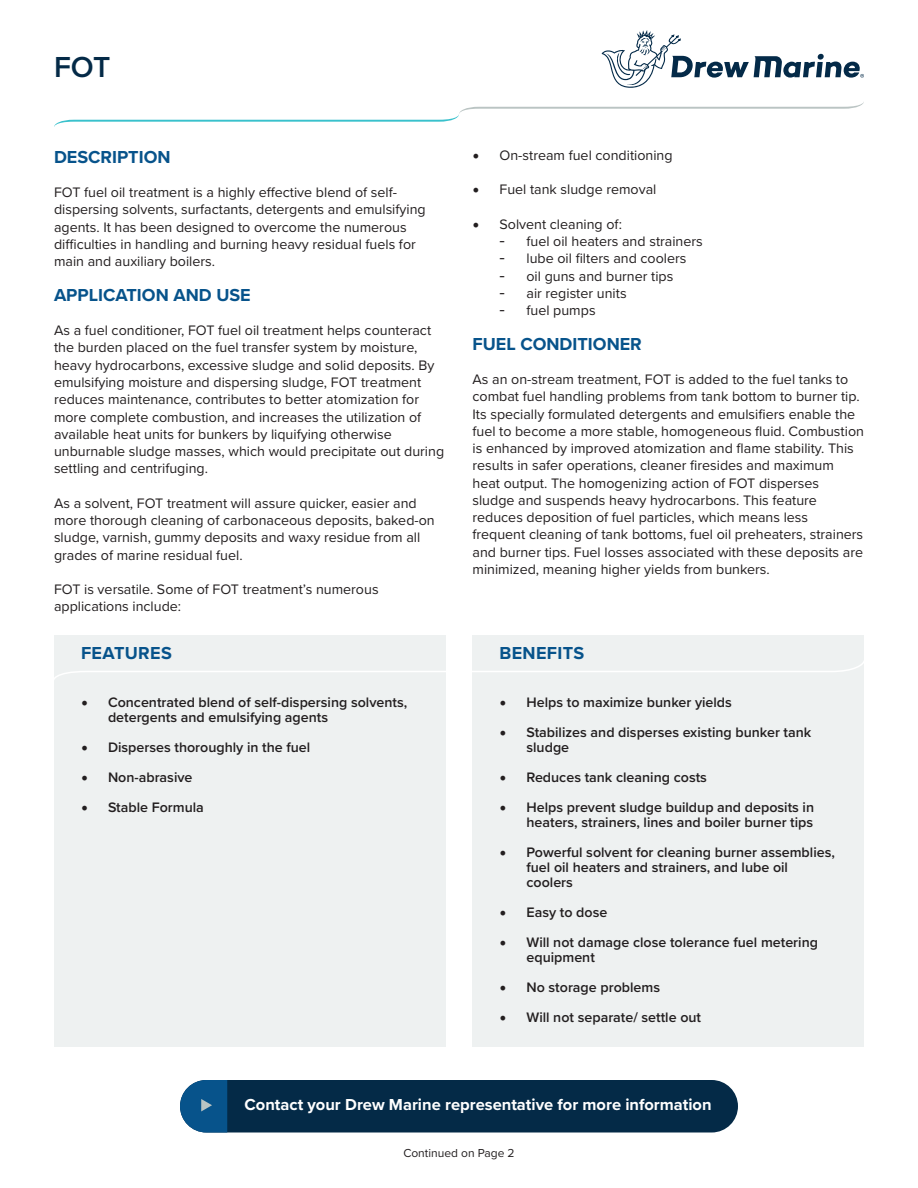
<style>
.page{position:relative;width:918px;height:1188px;background:#fff}
.page>*{position:absolute;margin:0;border:0;box-sizing:border-box;transform-origin:0 0}
.t1{font:600 30px "Proxima Nova";color:#042a47}
.t2{font:700 18px "Proxima Nova";color:#07538b}
.t3{font:700 18px "Proxima Nova";letter-spacing:.02em;color:#07538b}
.t4{font:700 16.5px "Proxima Nova";color:#fff}
.t5{font:14.25px/17.2px "Proxima Nova";color:#231f20}
.t6{font:600 14.25px/15px "Proxima Nova";color:#231f20}
.t7{font:12px "Proxima Nova";color:#231f20}
.s1{font-family:"Minion Pro";font-weight:400;font-size:18px}
.s2{font-family:"Minion Pro";font-size:18px}
.s3{font-size:18px}
</style>
<div class="page">
<svg style="left:602px;top:30px;width:262px;height:58px"></svg>
<svg style="left:54px;top:102px;width:810px;height:25px"></svg>
<div style="left:180px;top:1080px;width:558px;height:52px;background:#042a47;border-radius:26px"></div>
<svg style="left:180px;top:1080px;width:47px;height:52px;background:#276999"></svg>
<div style="left:472px;top:635px;width:392px;height:411px;background:#eef1f1"></div>
<div style="left:54px;top:635px;width:392px;height:411px;background:#eef1f1"></div>
<svg style="left:54px;top:661px;width:810px;height:18px"></svg>
<h1 class="t1" style="left:54px;top:45px;width:58px">FOT</h1>
<p class="t2" style="left:54px;top:143px;width:118px">DESCRIPTION</p>
<p class="t5" style="left:54px;top:183px;width:373px">FOT fuel oil treatment is a highly effective blend of self&shy;dispersing solvents, surfactants, detergents and emulsifying agents. It has been designed to overcome the numerous difficulties in handling and burning heavy residual fuels for main and auxiliary boilers.</p>
<p class="t2" style="left:54px;top:281px;width:198px">APPLICATION AND USE</p>
<p class="t5" style="left:54px;top:321px;width:392px">As a fuel conditioner, FOT fuel oil treatment helps counteract the burden placed on the fuel transfer system by moisture, heavy hydrocarbons, excessive sludge and solid deposits. By emulsifying moisture and dispersing sludge, FOT treatment reduces maintenance, contributes to better atomization for more complete combustion, and increases the utilization of available heat units for bunkers by liquifying otherwise unburnable sludge masses, which would precipitate out during settling and centrifuging.</p>
<p class="t5" style="left:54px;top:494px;width:382px">As a solvent, FOT treatment will assure quicker, easier and more thorough cleaning of carbonaceous deposits, baked-on sludge, varnish, gummy deposits and waxy residue from all grades of marine residual fuel.</p>
<p class="t5" style="left:54px;top:580px;width:326px">FOT is versatile. Some of FOT treatment’s numerous applications include:</p>
<p class="t3" style="left:81px;top:640px;width:92px">FEATURES</p>
<p class="t6" style="left:108px;top:694px;width:301px;text-indent:-27px"><span class="s1">•</span> Concentrated blend of self-dispersing solvents, detergents and emulsifying agents</p>
<p class="t6" style="left:81px;top:739px;width:231px"><span class="s1">•</span> Disperses thoroughly in the fuel</p>
<p class="t6" style="left:81px;top:769px;width:113px"><span class="s1">•</span> Non-abrasive</p>
<p class="t6" style="left:81px;top:799px;width:124px"><span class="s1">•</span> Stable Formula</p>
<p class="t5" style="left:472px;top:146px;width:202px"><span class="s2">•</span> On-stream fuel conditioning</p>
<p class="t5" style="left:472px;top:180px;width:185px"><span class="s2">•</span> Fuel tank sludge removal</p>
<p class="t5" style="left:472px;top:215px;width:151px"><span class="s2">•</span> Solvent cleaning of:</p>
<p class="t5" style="left:499px;top:232px;width:205px"><span class="s3">-</span> fuel oil heaters and strainers</p>
<p class="t5" style="left:499px;top:249px;width:189px"><span class="s3">-</span> lube oil filters and coolers</p>
<p class="t5" style="left:499px;top:267px;width:175px"><span class="s3">-</span> oil guns and burner tips</p>
<p class="t5" style="left:499px;top:284px;width:129px"><span class="s3">-</span> air register units</p>
<p class="t5" style="left:499px;top:301px;width:98px"><span class="s3">-</span> fuel pumps</p>
<p class="t2" style="left:472px;top:330px;width:171px">FUEL CONDITIONER</p>
<p class="t5" style="left:472px;top:370px;width:393px">As an on-stream treatment, FOT is added to the fuel tanks to combat fuel handling problems from tank bottom to burner tip.<br>Its specially formulated detergents and emulsifiers enable the fuel to become a more stable, homogeneous fluid. Combustion is enhanced by improved atomization and flame stability. This results in safer operations, cleaner firesides and maximum heat output. The homogenizing action of FOT disperses sludge and suspends heavy hydrocarbons. This feature reduces deposition of fuel particles, which means less frequent cleaning of tank bottoms, fuel oil preheaters, strainers and burner tips. Fuel losses associated with these deposits are minimized, meaning higher yields from bunkers.</p>
<p class="t3" style="left:500px;top:640px;width:86px">BENEFITS</p>
<p class="t6" style="left:500px;top:694px;width:234px"><span class="s1">•</span> Helps to maximize bunker yields</p>
<p class="t6" style="left:526px;top:724px;width:286px;text-indent:-27px"><span class="s1">•</span> Stabilizes and disperses existing bunker tank sludge</p>
<p class="t6" style="left:500px;top:769px;width:209px"><span class="s1">•</span> Reduces tank cleaning costs</p>
<p class="t6" style="left:500px;top:799px;width:316px;text-align:right"><span class="s1">•</span> Helps prevent sludge buildup and deposits in heaters, strainers, lines and boiler burner tips</p>
<p class="t6" style="left:526px;top:844px;width:310px;text-indent:-27px"><span class="s1">•</span> Powerful solvent for cleaning burner assemblies, fuel oil heaters and strainers, and lube oil coolers</p>
<p class="t6" style="left:500px;top:904px;width:109px"><span class="s1">•</span> Easy to dose</p>
<p class="t6" style="left:526px;top:934px;width:293px;text-indent:-27px"><span class="s1">•</span> Will not damage close tolerance fuel metering equipment</p>
<p class="t6" style="left:500px;top:979px;width:162px"><span class="s1">•</span> No storage problems</p>
<p class="t6" style="left:500px;top:1009px;width:203px"><span class="s1">•</span> Will not separate/ settle out</p>
<p class="t4" style="left:245px;top:1092px;width:469px">Contact your Drew Marine representative for more information</p>
<p class="t7" style="left:403px;top:1144px;width:113px">Continued on Page 2</p>
</div>
